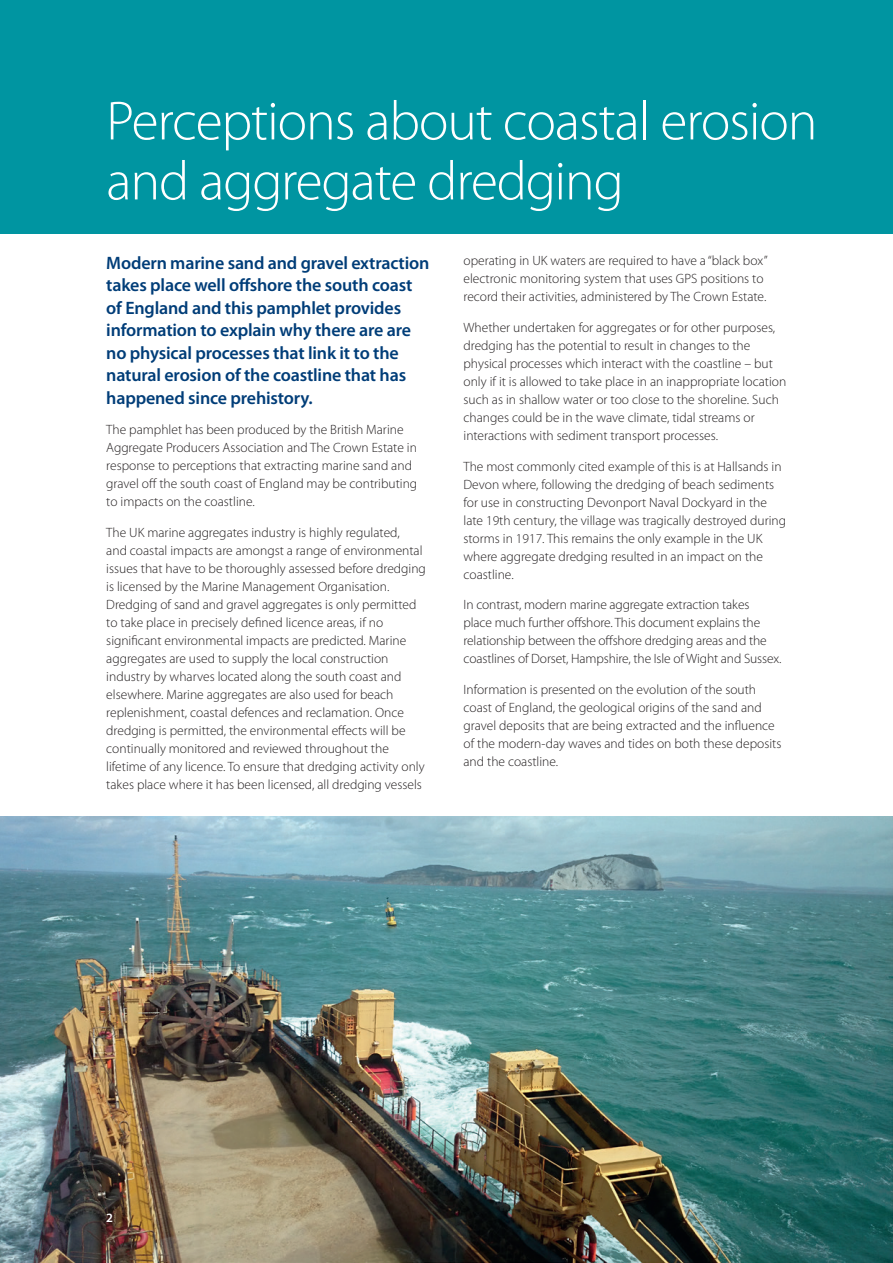
<style>
.page{position:relative;width:893px;height:1263px;background:#fff}
.page>*{position:absolute;margin:0;border:0;box-sizing:border-box;transform-origin:0 0}
.t1{font:300 55.5px/60px "Myriad Pro";letter-spacing:-.02em;color:#fff}
.t2{font:600 18px/22.5px "Myriad Pro";letter-spacing:-.01em;color:#003d78}
.t3{font:300 13.5px/18px "Myriad Pro";color:#231f20}
.t4{font:600 12.75px "Myriad Pro";color:#fff}
</style>
<div class="page">
<div style="left:0;top:0;width:893px;height:234px;background:#0095a1"></div>
<img style="left:0;top:816px;width:893px;height:447px">
<h1 class="t1" style="left:106px;top:92px;width:713px">Perceptions about coastal erosion and aggregate dredging</h1>
<p class="t2" style="left:106px;top:251px;width:325px">Modern marine sand and gravel extraction takes place well offshore the south coast of England and this pamphlet provides information to explain why there are are no physical processes that link it to the natural erosion of the coastline that has happened since prehistory.</p>
<p class="t3" style="left:106px;top:421px;width:312px">The pamphlet has been produced by the British Marine Aggregate Producers Association and The Crown Estate in response to perceptions that extracting marine sand and gravel off the south coast of England may be contributing to impacts on the coastline.</p>
<p class="t3" style="left:106px;top:524px;width:321px">The UK marine aggregates industry is highly regulated,<br>and coastal impacts are amongst a range of environmental issues that have to be thoroughly assessed before dredging is licensed by the Marine Management Organisation.<br>Dredging of sand and gravel aggregates is only permitted to take place in precisely defined licence areas, if no significant environmental impacts are predicted. Marine aggregates are used to supply the local construction industry by wharves located along the south coast and elsewhere. Marine aggregates are also used for beach replenishment, coastal defences and reclamation. Once dredging is permitted, the environmental effects will be continually monitored and reviewed throughout the lifetime of any licence. To ensure that dredging activity only takes place where it has been licensed, all dredging vessels</p>
<p class="t3" style="left:463px;top:252px;width:306px">operating in UK waters are required to have a “black box” electronic monitoring system that uses GPS positions to record their activities, administered by The Crown Estate.</p>
<p class="t3" style="left:463px;top:319px;width:324px">Whether undertaken for aggregates or for other purposes, dredging has the potential to result in changes to the physical processes which interact with the coastline – but only if it is allowed to take place in an inappropriate location such as in shallow water or too close to the shoreline. Such changes could be in the wave climate, tidal streams or interactions with sediment transport processes.</p>
<p class="t3" style="left:463px;top:457px;width:324px">The most commonly cited example of this is at Hallsands in Devon where, following the dredging of beach sediments for use in constructing Devonport Naval Dockyard in the late 19th century, the village was tragically destroyed during storms in 1917. This remains the only example in the UK where aggregate dredging resulted in an impact on the coastline.</p>
<p class="t3" style="left:463px;top:596px;width:319px">In contrast, modern marine aggregate extraction takes<br>place much further offshore. This document explains the relationship between the offshore dredging areas and the coastlines of Dorset, Hampshire, the Isle of Wight and Sussex.</p>
<p class="t3" style="left:463px;top:681px;width:319px">Information is presented on the evolution of the south coast of England, the geological origins of the sand and gravel deposits that are being extracted and the influence of the modern-day waves and tides on both these deposits and the coastline.</p>
<p class="t4" style="left:106px;top:1209px;width:8px">2</p>
</div>
